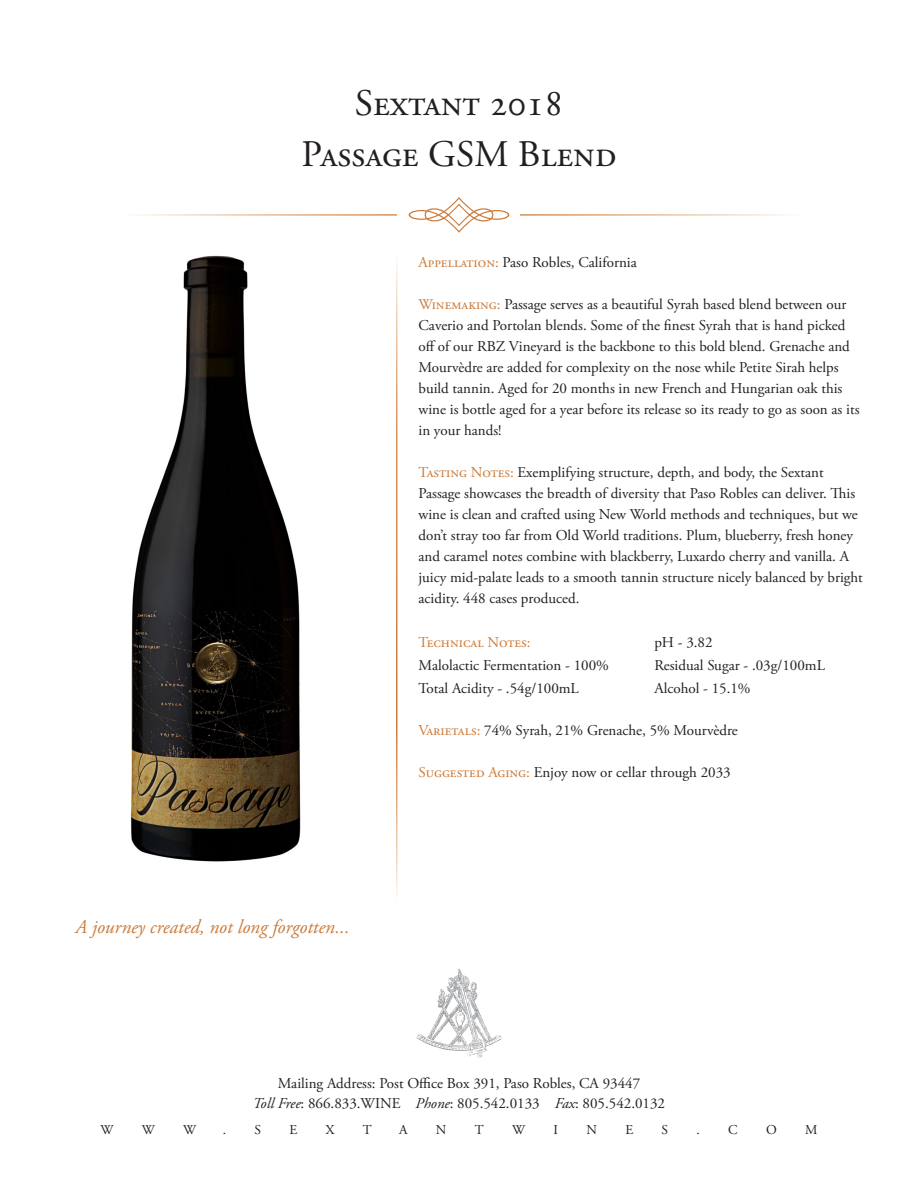
<style>
.page{position:relative;width:918px;height:1188px;background:#fff}
.page>*{position:absolute;margin:0;border:0;box-sizing:border-box;transform-origin:0 0}
.t1{font:37.5px "Adobe Garamond Pro";color:#231f20}
.t2{font:italic 19.5px "Adobe Garamond Pro";color:#cc7b3a}
.t3{font:15px/21px "Adobe Garamond Pro";color:#231f20}
.t4{font:15px "Adobe Garamond Pro";color:#cc7b3a}
.t5{font:13.5px "Adobe Garamond Pro";color:#231f20}
.s1{color:#cc7b3a}
.s2{font-style:italic}
</style>
<div class="page">
<svg style="left:409px;top:197px;width:100px;height:36px"></svg>
<svg style="left:417px;top:969px;width:84px;height:88px"></svg>
<img style="left:130px;top:255px;width:171px;height:607px">
<p class="t1" style="left:355px;top:81px;width:210px">Sextant 2018</p>
<p class="t1" style="left:302px;top:132px;width:316px">Passage GSM Blend</p>
<p class="t2" style="left:76px;top:915px;width:276px">A journey created, not long forgotten...</p>
<p class="t3" style="left:418px;top:253px;width:220px"><span class="s1">Appellation:</span> Paso Robles, California</p>
<p class="t3" style="left:418px;top:295px;width:443px"><span class="s1">Winemaking:</span> Passage serves as a beautiful Syrah based blend between our Caverio and Portolan blends. Some of the finest Syrah that is hand picked off of our RBZ Vineyard is the backbone to this bold blend. Grenache and Mourvèdre are added for complexity on the nose while Petite Sirah helps build tannin. Aged for 20 months in new French and Hungarian oak this wine is bottle aged for a year before its release so its ready to go as soon as its in your hands!</p>
<p class="t3" style="left:418px;top:463px;width:446px"><span class="s1">Tasting Notes:</span> Exemplifying structure, depth, and body, the Sextant Passage showcases the breadth of diversity that Paso Robles can deliver. This wine is clean and crafted using New World methods and techniques, but we don’t stray too far from Old World traditions. Plum, blueberry, fresh honey and caramel notes combine with blackberry, Luxardo cherry and vanilla. A juicy mid-palate leads to a smooth tannin structure nicely balanced by bright acidity. 448 cases produced.</p>
<p class="t4" style="left:418px;top:633px;width:114px">Technical Notes:</p>
<p class="t3" style="left:654px;top:633px;width:60px">pH - 3.82</p>
<p class="t3" style="left:418px;top:655px;width:192px">Malolactic Fermentation - 100%</p>
<p class="t3" style="left:654px;top:655px;width:172px">Residual Sugar - .03g/100mL</p>
<p class="t3" style="left:418px;top:678px;width:162px">Total Acidity - .54g/100mL</p>
<p class="t3" style="left:654px;top:678px;width:98px">Alcohol - 15.1%</p>
<p class="t3" style="left:418px;top:720px;width:321px"><span class="s1">Varietals:</span> 74% Syrah, 21% Grenache, 5% Mourvèdre</p>
<p class="t3" style="left:418px;top:762px;width:314px"><span class="s1">Suggested Aging:</span> Enjoy now or cellar through 2033</p>
<p class="t3" style="left:253px;top:1074px;width:414px;line-height:19.5px;text-align:center">Mailing Address: Post Office Box 391, Paso Robles, CA 93447<br><span class="s2">Toll Free</span>: 866.833.WINE <span class="s2">Phone</span>: 805.542.0133 <span class="s2">Fax</span>: 805.542.0132</p>
<p class="t5" style="left:101px;top:1122px;width:14px">W</p>
<p class="t5" style="left:142px;top:1122px;width:14px">W</p>
<p class="t5" style="left:183px;top:1122px;width:14px">W</p>
<p class="t5" style="left:223px;top:1122px;width:5px">.</p>
<p class="t5" style="left:255px;top:1122px;width:8px">S</p>
<p class="t5" style="left:290px;top:1122px;width:9px">E</p>
<p class="t5" style="left:326px;top:1122px;width:10px">X</p>
<p class="t5" style="left:363px;top:1122px;width:10px">T</p>
<p class="t5" style="left:399px;top:1122px;width:10px">A</p>
<p class="t5" style="left:436px;top:1122px;width:12px">N</p>
<p class="t5" style="left:475px;top:1122px;width:10px">T</p>
<p class="t5" style="left:512px;top:1122px;width:14px">W</p>
<p class="t5" style="left:554px;top:1122px;width:6px">I</p>
<p class="t5" style="left:586px;top:1122px;width:12px">N</p>
<p class="t5" style="left:625px;top:1122px;width:9px">E</p>
<p class="t5" style="left:662px;top:1122px;width:8px">S</p>
<p class="t5" style="left:697px;top:1122px;width:5px">.</p>
<p class="t5" style="left:728px;top:1122px;width:11px">C</p>
<p class="t5" style="left:766px;top:1122px;width:12px">O</p>
<p class="t5" style="left:805px;top:1122px;width:14px">M</p>
</div>
